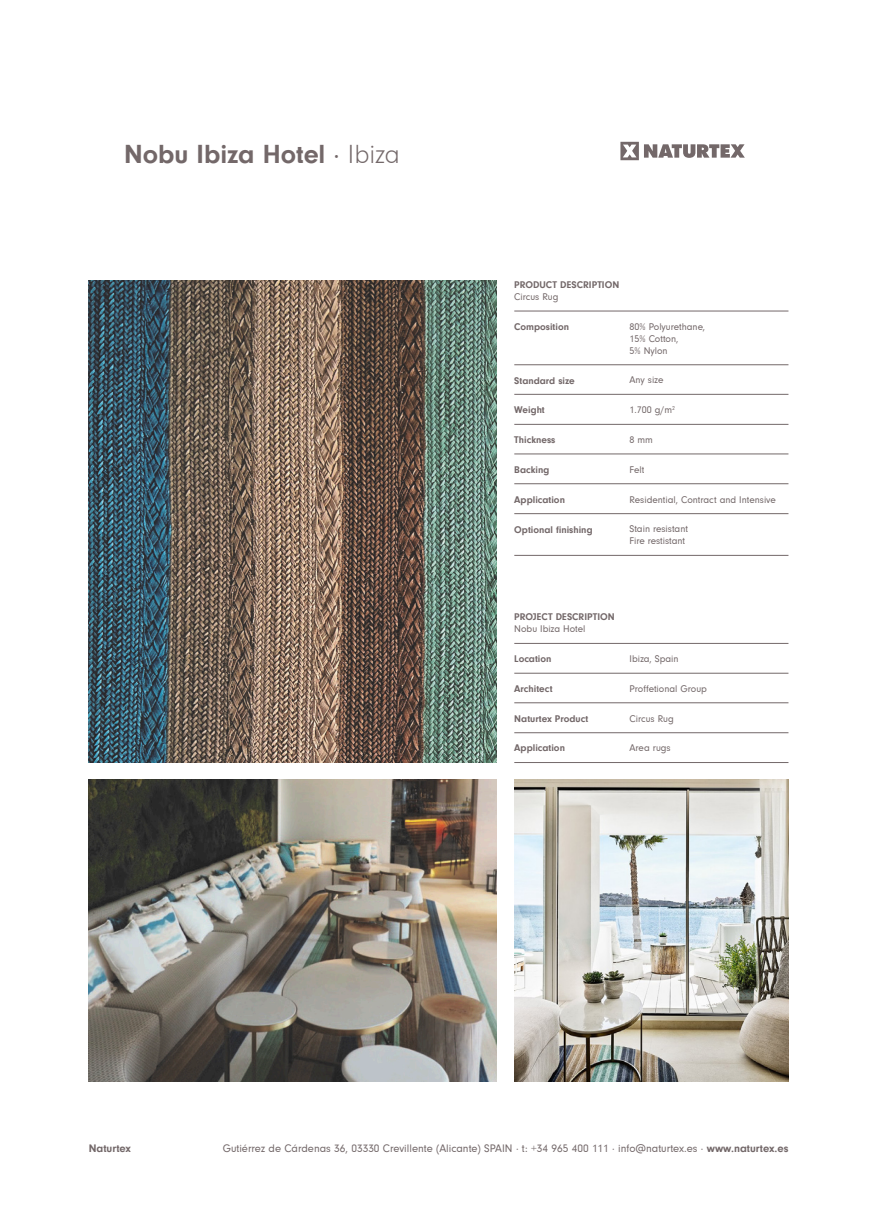
<style>
.page{position:relative;width:869px;height:1223px;background:#fff}
.page>*{position:absolute;margin:0;border:0;box-sizing:border-box;transform-origin:0 0}
.t1{font:700 27px "Neuzeit Gro";color:#736869}
.t2{font:11.25px "Neuzeit Gro";color:#736869}
.t3{font:700 11.25px "Neuzeit Gro";color:#736869}
.t4{font:10px "Neuzeit Gro";color:#736869}
.t5{font:700 10px "Neuzeit Gro";color:#736869}
.s1{font-weight:400}
.s2{font-weight:300}
.s3{font-weight:700}
</style>
<div class="page">
<svg style="left:620px;top:142px;width:124px;height:18px"></svg>
<hr style="left:514px;top:364px;width:274px;height:1px;background:#736869">
<hr style="left:514px;top:311px;width:274px;height:1px;background:#736869">
<hr style="left:514px;top:673px;width:274px;height:1px;background:#736869">
<hr style="left:514px;top:643px;width:274px;height:1px;background:#736869">
<hr style="left:514px;top:394px;width:274px;height:1px;background:#736869">
<hr style="left:514px;top:702px;width:274px;height:1px;background:#736869">
<hr style="left:514px;top:424px;width:274px;height:1px;background:#736869">
<hr style="left:514px;top:732px;width:274px;height:1px;background:#736869">
<hr style="left:514px;top:762px;width:274px;height:1px;background:#736869">
<hr style="left:514px;top:454px;width:274px;height:1px;background:#736869">
<hr style="left:514px;top:483px;width:274px;height:1px;background:#736869">
<hr style="left:514px;top:555px;width:274px;height:1px;background:#736869">
<hr style="left:514px;top:513px;width:274px;height:1px;background:#736869">
<img style="left:89px;top:780px;width:407px;height:301px">
<img style="left:514px;top:780px;width:274px;height:301px">
<img style="left:89px;top:280px;width:407px;height:482px">
<p class="t1" style="left:124px;top:139px;width:277px">Nobu Ibiza Hotel <span class="s1">·</span> <span class="s2">Ibiza</span></p>
<p class="t5" style="left:514px;top:279px;width:106px">PRODUCT DESCRIPTION</p>
<p class="t4" style="left:514px;top:291px;width:46px">Circus Rug</p>
<p class="t5" style="left:514px;top:321px;width:56px">Composition</p>
<p class="t4" style="left:629px;top:321px;width:77px">80% Polyurethane,</p>
<p class="t4" style="left:629px;top:333px;width:50px">15% Cotton,</p>
<p class="t4" style="left:629px;top:345px;width:40px">5% Nylon</p>
<p class="t5" style="left:514px;top:374px;width:62px">Standard size</p>
<p class="t4" style="left:629px;top:375px;width:35px">Any size</p>
<p class="t5" style="left:514px;top:404px;width:32px">Weight</p>
<p class="t4" style="left:629px;top:404px;width:47px">1.700 g/m<sup>2</sup></p>
<p class="t5" style="left:514px;top:434px;width:43px">Thickness</p>
<p class="t4" style="left:629px;top:434px;width:25px">8 mm</p>
<p class="t5" style="left:514px;top:464px;width:36px">Backing</p>
<p class="t5" style="left:514px;top:494px;width:52px">Application</p>
<p class="t5" style="left:514px;top:523px;width:80px">Optional finishing</p>
<p class="t4" style="left:629px;top:464px;width:16px">Felt</p>
<p class="t4" style="left:629px;top:494px;width:148px">Residential, Contract and Intensive</p>
<p class="t4" style="left:629px;top:524px;width:60px">Stain resistant</p>
<p class="t4" style="left:629px;top:536px;width:57px">Fire restistant</p>
<p class="t5" style="left:514px;top:611px;width:102px">PROJECT DESCRIPTION</p>
<p class="t4" style="left:514px;top:623px;width:73px">Nobu Ibiza Hotel</p>
<p class="t5" style="left:514px;top:653px;width:39px">Location</p>
<p class="t4" style="left:629px;top:653px;width:51px">Ibiza, Spain</p>
<p class="t5" style="left:514px;top:683px;width:40px">Architect</p>
<p class="t4" style="left:629px;top:683px;width:79px">Proffetional Group</p>
<p class="t5" style="left:514px;top:713px;width:76px">Naturtex Product</p>
<p class="t4" style="left:629px;top:713px;width:46px">Circus Rug</p>
<p class="t5" style="left:514px;top:742px;width:52px">Application</p>
<p class="t4" style="left:629px;top:742px;width:43px">Area rugs</p>
<p class="t3" style="left:89px;top:1142px;width:44px">Naturtex</p>
<p class="t2" style="left:223px;top:1142px;width:567px">Gutiérrez de Cárdenas 36, 03330 Crevillente (Alicante) SPAIN · t: +34 965 400 111 · info@naturtex.es · <span class="s3">www.naturtex.es</span></p>
</div>
